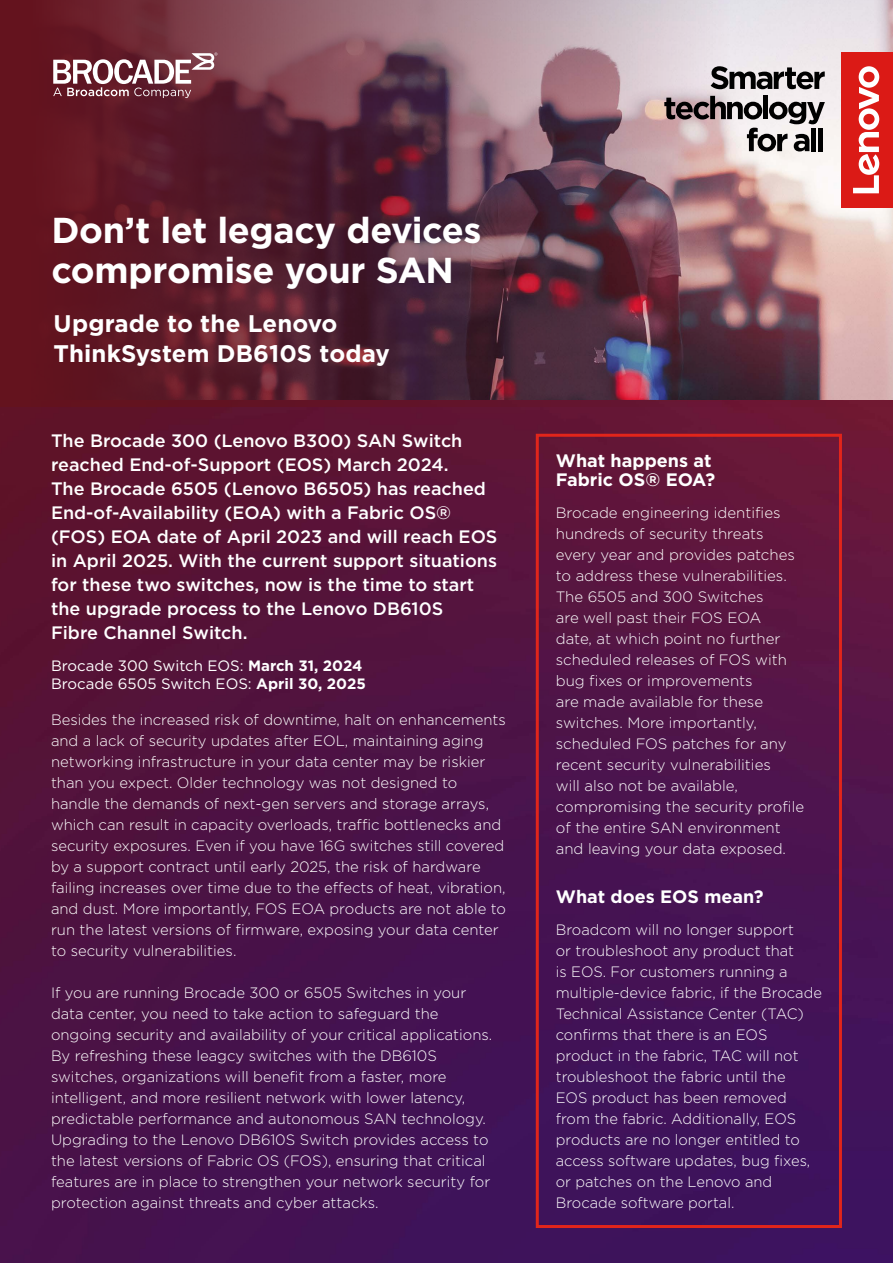
<style>
.page{position:relative;width:893px;height:1263px;background:#fff}
.page>*{position:absolute;margin:0;border:0;box-sizing:border-box;transform-origin:0 0}
.t1{font:700 36px/40.5px "Gotham";letter-spacing:-.01em;color:#fff}
.t2{font:700 24px/30px "Gotham";letter-spacing:.005em;color:#fff}
.t3{font:500 18px/24px "Gotham";color:#fff}
.t4{font:700 18px/19.5px "Gotham";color:#fff}
.t5{font:300 15px/21px "Gotham";color:#fff}
.t6{font:15px/18px "Gotham";color:#fff}
.s1{font-weight:700}
</style>
<div class="page">
<img style="left:0;top:406px;width:893px;height:857px">
<div style="left:536px;top:434px;width:306px;height:794px;border:3px solid #e1251b"></div>
<img style="left:0;top:0;width:893px;height:406px">
<svg style="left:53px;top:52px;width:164px;height:46px"></svg>
<svg style="left:711px;top:66px;width:114px;height:23px;background:#7c797a"></svg>
<svg style="left:664px;top:96px;width:161px;height:56px"></svg>
<div style="left:811px;top:128px;width:5px;height:23px;background:#000"></div>
<div style="left:818px;top:128px;width:5px;height:23px;background:#000"></div>
<div style="left:841px;top:52px;width:52px;height:156px;background:#db1a16"></div>
<svg style="left:853px;top:66px;width:26px;height:127px"></svg>
<h1 class="t1" style="left:51px;top:209px;width:432px">Don’t let legacy devices compromise your SAN</h1>
<h2 class="t2" style="left:54px;top:308px;width:338px">Upgrade to the Lenovo<br>ThinkSystem DB610S today</h2>
<p class="t3" style="left:51px;top:428px;width:448px">The Brocade 300 (Lenovo B300) SAN Switch reached End-of-Support (EOS) March 2024.<br>The Brocade 6505 (Lenovo B6505) has reached End-of-Availability (EOA) with a Fabric OS® (FOS) EOA date of April 2023 and will reach EOS in April 2025. With the current support situations for these two switches, now is the time to start the upgrade process to the Lenovo DB610S<br>Fibre Channel Switch.</p>
<p class="t6" style="left:51px;top:656px;width:316px">Brocade 300 Switch EOS: <span class="s1">March 31, 2024<br></span>Brocade 6505 Switch EOS: <span class="s1">April 30, 2025</span></p>
<p class="t5" style="left:51px;top:709px;width:456px">Besides the increased risk of downtime, halt on enhancements and a lack of security updates after EOL, maintaining aging networking infrastructure in your data center may be riskier than you expect. Older technology was not designed to handle the demands of next-gen servers and storage arrays, which can result in capacity overloads, traffic bottlenecks and security exposures. Even if you have 16G switches still covered by a support contract until early 2025, the risk of hardware failing increases over time due to the effects of heat, vibration, and dust. More importantly, FOS EOA products are not able to run the latest versions of firmware, exposing your data center to security vulnerabilities.</p>
<p class="t5" style="left:51px;top:982px;width:443px">If you are running Brocade 300 or 6505 Switches in your data center, you need to take action to safeguard the ongoing security and availability of your critical applications.<br>By refreshing these leagcy switches with the DB610S switches, organizations will benefit from a faster, more intelligent, and more resilient network with lower latency, predictable performance and autonomous SAN technology.<br>Upgrading to the Lenovo DB610S Switch provides access to the latest versions of Fabric OS (FOS), ensuring that critical features are in place to strengthen your network security for protection against threats and cyber attacks.</p>
<p class="t4" style="left:556px;top:450px;width:161px">What happens at<br>Fabric OS® EOA?</p>
<p class="t5" style="left:556px;top:502px;width:250px">Brocade engineering identifies hundreds of security threats every year and provides patches to address these vulnerabilities.<br>The 6505 and 300 Switches<br>are well past their FOS EOA<br>date, at which point no further scheduled releases of FOS with bug fixes or improvements<br>are made available for these switches. More importantly, scheduled FOS patches for any recent security vulnerabilities<br>will also not be available, compromising the security profile of the entire SAN environment and leaving your data exposed.</p>
<p class="t4" style="left:556px;top:887px;width:209px">What does EOS mean?</p>
<p class="t5" style="left:556px;top:919px;width:268px">Broadcom will no longer support<br>or troubleshoot any product that<br>is EOS. For customers running a multiple-device fabric, if the Brocade<br>Technical Assistance Center (TAC) confirms that there is an EOS product in the fabric, TAC will not troubleshoot the fabric until the<br>EOS product has been removed from the fabric. Additionally, EOS products are no longer entitled to access software updates, bug fixes, or patches on the Lenovo and<br>Brocade software portal.</p>
</div>
